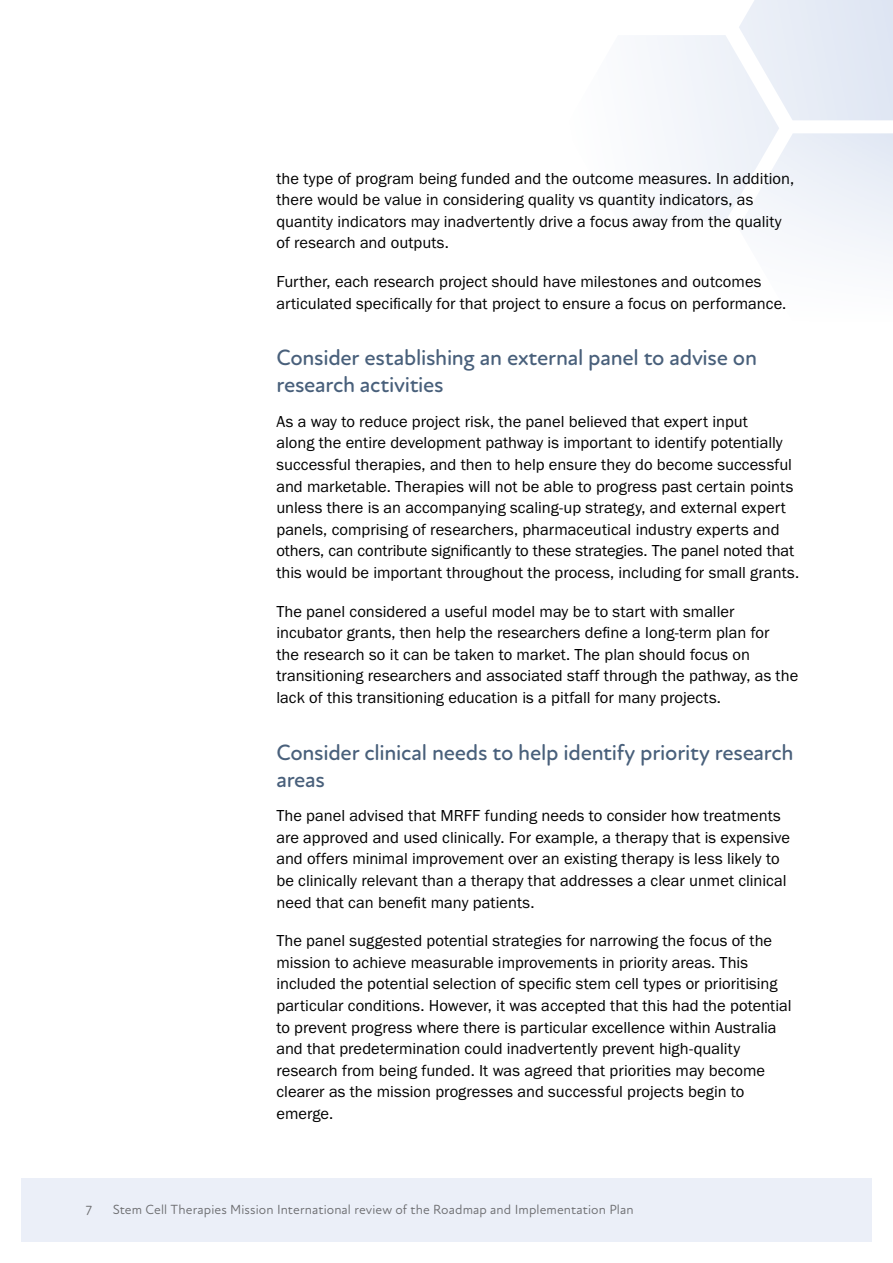
<style>
.page{position:relative;width:893px;height:1263px;background:#fff}
.page>*{position:absolute;margin:0;border:0;box-sizing:border-box;transform-origin:0 0}
.Heading_2{font:500 22.5px/27px "Atten Round New";letter-spacing:-.015em;color:#49607b}
.t1{font:16.5px/21.6px "Franklin Gothic URW Boo";color:#000}
.t2{font:13.5px "Atten Round New";letter-spacing:.01em;color:#6d6e71}
</style>
<div class="page">
<svg style="left:657px;top:0;width:236px;height:257px"></svg>
<div style="left:21px;top:1178px;width:851px;height:64px;background:#ebeff8"></div>
<p class="t1" style="left:276px;top:167px;width:519px">the type of program being funded and the outcome measures. In addition, there would be value in considering quality vs quantity indicators, as quantity indicators may inadvertently drive a focus away from the quality of research and outputs.</p>
<p class="t1" style="left:276px;top:270px;width:511px">Further, each research project should have milestones and outcomes articulated specifically for that project to ensure a focus on performance.</p>
<h2 class="Heading_2" style="left:276px;top:345px;width:482px">Consider establishing an external panel to advise on research activities</h2>
<p class="t1" style="left:276px;top:410px;width:524px">As a way to reduce project risk, the panel believed that expert input<br>along the entire development pathway is important to identify potentially successful therapies, and then to help ensure they do become successful and marketable. Therapies will not be able to progress past certain points unless there is an accompanying scaling-up strategy, and external expert panels, comprising of researchers, pharmaceutical industry experts and others, can contribute significantly to these strategies. The panel noted that this would be important throughout the process, including for small grants.</p>
<p class="t1" style="left:276px;top:600px;width:523px">The panel considered a useful model may be to start with smaller incubator grants, then help the researchers define a long-term plan for<br>the research so it can be taken to market. The plan should focus on transitioning researchers and associated staff through the pathway, as the lack of this transitioning education is a pitfall for many projects.</p>
<h2 class="Heading_2" style="left:276px;top:739px;width:519px">Consider clinical needs to help identify priority research areas</h2>
<p class="t1" style="left:276px;top:804px;width:515px">The panel advised that MRFF funding needs to consider how treatments are approved and used clinically. For example, a therapy that is expensive and offers minimal improvement over an existing therapy is less likely to be clinically relevant than a therapy that addresses a clear unmet clinical need that can benefit many patients.</p>
<p class="t1" style="left:276px;top:929px;width:517px">The panel suggested potential strategies for narrowing the focus of the mission to achieve measurable improvements in priority areas. This included the potential selection of specific stem cell types or prioritising particular conditions. However, it was accepted that this had the potential to prevent progress where there is particular excellence within Australia and that predetermination could inadvertently prevent high-quality research from being funded. It was agreed that priorities may become clearer as the mission progresses and successful projects begin to emerge.</p>
<p class="t2" style="left:85px;top:1202px;width:9px">7</p>
<p class="t2" style="left:113px;top:1201px;width:522px">Stem Cell Therapies Mission International review of the Roadmap and Implementation Plan</p>
</div>
